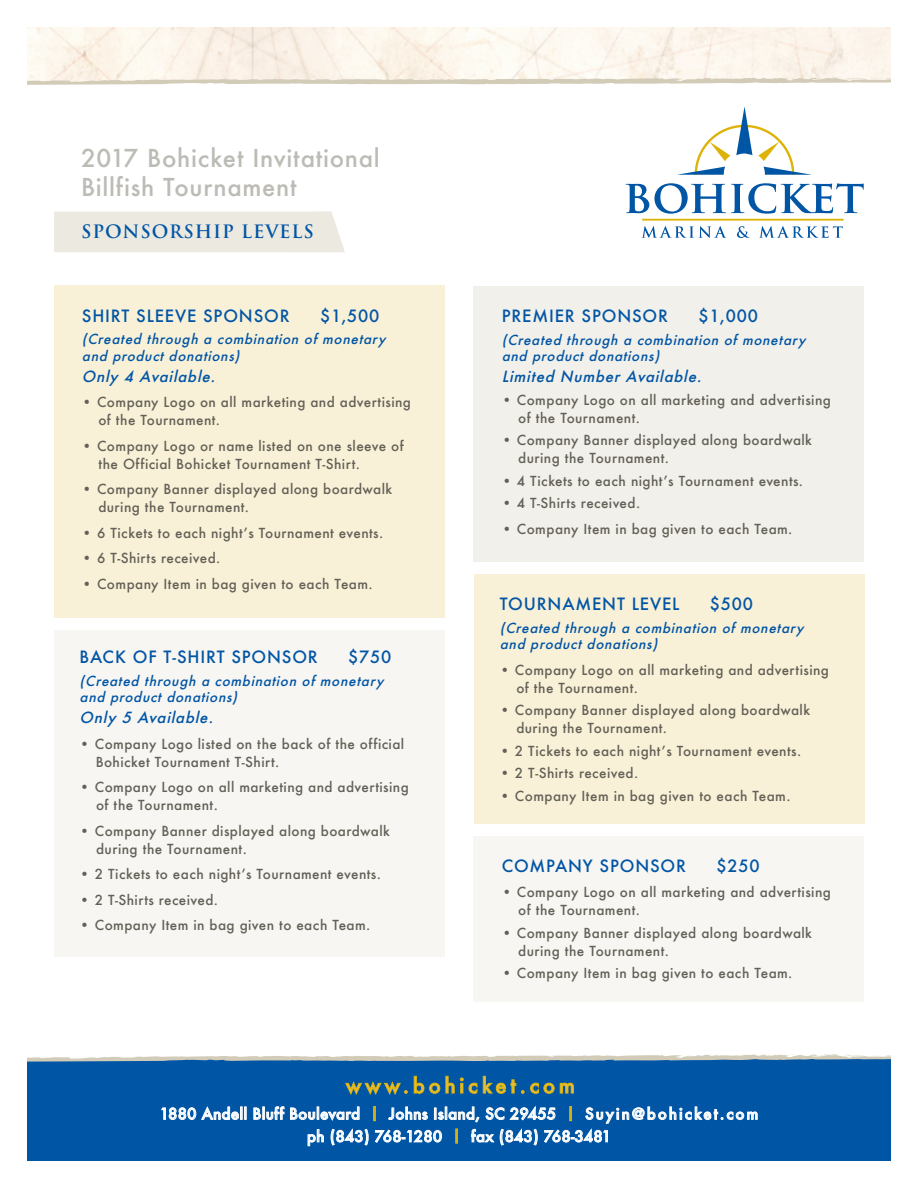
<style>
.page{position:relative;width:918px;height:1188px;background:#fff}
.page>*{position:absolute;margin:0;border:0;box-sizing:border-box;transform-origin:0 0}
.t1{font:500 24px/28.8px "Futura";letter-spacing:.03em;color:#bcbbb5}
.t2{font:700 18px "Trajan Pro";letter-spacing:.05em;color:#0155a5}
.t3{font:500 16.5px "Futura";letter-spacing:.05em;color:#0155a5}
.t4{font:500 15px/22.5px "Futura";letter-spacing:.02em;color:#fff;text-align:center}
.t5{font:italic 500 15px "Futura";color:#0155a5}
.t6{font:500 13.5px/18px "Futura";letter-spacing:.03em;color:#636057}
.t7{font:italic 500 13.5px/16.5px "Futura";color:#0155a5}
.s1{color:#deb308}
</style>
<div class="page">
<div style="left:27px;top:1059px;width:864px;height:102px;background:#0155a5"></div>
<svg style="left:27px;top:1054px;width:864px;height:8px"></svg>
<svg style="left:677px;top:106px;width:135px;height:69px"></svg>
<svg style="left:626px;top:183px;width:238px;height:31px"></svg>
<svg style="left:642px;top:226px;width:84px;height:12px"></svg>
<svg style="left:737px;top:226px;width:13px;height:12px"></svg>
<svg style="left:759px;top:226px;width:84px;height:12px"></svg>
<hr style="left:642px;top:219px;width:202px;height:2px;background:#deb308">
<img style="left:27px;top:27px;width:864px;height:51px">
<svg style="left:27px;top:78px;width:864px;height:7px"></svg>
<div style="left:54px;top:212px;width:291px;height:40px;background:#ece9e0"></div>
<div style="left:474px;top:286px;width:390px;height:276px;background:#f2f0ea"></div>
<div style="left:474px;top:836px;width:390px;height:166px;background:#f7f6f2"></div>
<div style="left:474px;top:574px;width:390px;height:250px;background:#f9f1d7"></div>
<div style="left:54px;top:630px;width:390px;height:327px;background:#f7f6f2"></div>
<svg style="left:162px;top:1108px;width:34px;height:12px"></svg>
<svg style="left:202px;top:1107px;width:44px;height:13px"></svg>
<svg style="left:254px;top:1107px;width:30px;height:13px"></svg>
<svg style="left:290px;top:1107px;width:69px;height:13px"></svg>
<svg style="left:374px;top:1106px;width:1px;height:15px"></svg>
<svg style="left:388px;top:1107px;width:40px;height:13px"></svg>
<svg style="left:434px;top:1107px;width:45px;height:15px"></svg>
<svg style="left:486px;top:1108px;width:18px;height:12px"></svg>
<svg style="left:510px;top:1107px;width:45px;height:13px"></svg>
<svg style="left:570px;top:1106px;width:2px;height:15px"></svg>
<svg style="left:586px;top:1107px;width:171px;height:16px"></svg>
<svg style="left:308px;top:1129px;width:16px;height:17px"></svg>
<svg style="left:331px;top:1129px;width:37px;height:16px"></svg>
<svg style="left:375px;top:1130px;width:67px;height:12px"></svg>
<svg style="left:456px;top:1129px;width:2px;height:14px"></svg>
<svg style="left:471px;top:1129px;width:23px;height:13px"></svg>
<svg style="left:500px;top:1129px;width:37px;height:16px"></svg>
<svg style="left:544px;top:1130px;width:64px;height:12px"></svg>
<svg style="left:346px;top:1076px;width:227px;height:18px"></svg>
<div style="left:54px;top:285px;width:390px;height:333px;background:#f9f1d7"></div>
<h1 class="t1" style="left:81px;top:143px;width:300px">2017 Bohicket Invitational<br>Billfish Tournament</h1>
<h2 class="t2" style="left:81px;top:221px;width:234px">SPONSORSHIP LEVELS</h2>
<p class="t3" style="left:82px;top:304px;width:209px">SHIRT SLEEVE SPONSOR</p>
<p class="t3" style="left:320px;top:304px;width:61px">$1,500</p>
<p class="t7" style="left:82px;top:331px;width:309px">(Created through a combination of monetary and product donations)</p>
<p class="t5" style="left:82px;top:366px;width:139px">Only 4 Available.</p>
<p class="t6" style="left:98px;top:393px;width:314px;text-indent:-16px">• Company Logo on all marketing and advertising of the Tournament.</p>
<p class="t6" style="left:98px;top:436px;width:307px;text-indent:-16px">• Company Logo or name listed on one sleeve of the Official Bohicket Tournament T-Shirt.</p>
<p class="t6" style="left:98px;top:480px;width:295px;text-indent:-16px">• Company Banner displayed along boardwalk during the Tournament.</p>
<p class="t6" style="left:82px;top:523px;width:303px">• 6 Tickets to each night’s Tournament events.</p>
<p class="t6" style="left:82px;top:549px;width:140px">• 6 T-Shirts received.</p>
<p class="t6" style="left:82px;top:574px;width:292px">• Company Item in bag given to each Team.</p>
<p class="t3" style="left:80px;top:646px;width:240px">BACK OF T-SHIRT SPONSOR</p>
<p class="t3" style="left:348px;top:646px;width:45px">$750</p>
<p class="t7" style="left:80px;top:672px;width:309px">(Created through a combination of monetary and product donations)</p>
<p class="t5" style="left:80px;top:707px;width:139px">Only 5 Available.</p>
<p class="t6" style="left:96px;top:735px;width:310px;text-indent:-16px">• Company Logo listed on the back of the official<br>Bohicket Tournament T-Shirt.</p>
<p class="t6" style="left:96px;top:778px;width:314px;text-indent:-16px">• Company Logo on all marketing and advertising of the Tournament.</p>
<p class="t6" style="left:96px;top:822px;width:295px;text-indent:-16px">• Company Banner displayed along boardwalk during the Tournament.</p>
<p class="t6" style="left:80px;top:865px;width:303px">• 2 Tickets to each night’s Tournament events.</p>
<p class="t6" style="left:80px;top:891px;width:140px">• 2 T-Shirts received.</p>
<p class="t6" style="left:80px;top:916px;width:292px">• Company Item in bag given to each Team.</p>
<p class="t3" style="left:502px;top:305px;width:168px">PREMIER SPONSOR</p>
<p class="t3" style="left:698px;top:305px;width:61px">$1,000</p>
<p class="t7" style="left:502px;top:331px;width:309px">(Created through a combination of monetary and product donations)</p>
<p class="t5" style="left:502px;top:367px;width:206px">Limited Number Available.</p>
<p class="t6" style="left:518px;top:391px;width:314px;text-indent:-16px">• Company Logo on all marketing and advertising of the Tournament.</p>
<p class="t6" style="left:518px;top:431px;width:295px;text-indent:-16px">• Company Banner displayed along boardwalk during the Tournament.</p>
<p class="t6" style="left:502px;top:472px;width:303px">• 4 Tickets to each night’s Tournament events.</p>
<p class="t6" style="left:502px;top:494px;width:140px">• 4 T-Shirts received.</p>
<p class="t6" style="left:502px;top:520px;width:292px">• Company Item in bag given to each Team.</p>
<p class="t3" style="left:500px;top:593px;width:181px">TOURNAMENT LEVEL</p>
<p class="t3" style="left:710px;top:593px;width:45px">$500</p>
<p class="t7" style="left:500px;top:619px;width:309px">(Created through a combination of monetary and product donations)</p>
<p class="t6" style="left:516px;top:661px;width:314px;text-indent:-16px">• Company Logo on all marketing and advertising of the Tournament.</p>
<p class="t6" style="left:516px;top:701px;width:295px;text-indent:-16px">• Company Banner displayed along boardwalk during the Tournament.</p>
<p class="t6" style="left:500px;top:742px;width:303px">• 2 Tickets to each night’s Tournament events.</p>
<p class="t6" style="left:500px;top:764px;width:140px">• 2 T-Shirts received.</p>
<p class="t6" style="left:500px;top:787px;width:292px">• Company Item in bag given to each Team.</p>
<p class="t3" style="left:502px;top:855px;width:186px">COMPANY SPONSOR</p>
<p class="t3" style="left:716px;top:855px;width:45px">$250</p>
<p class="t6" style="left:518px;top:883px;width:314px;text-indent:-16px">• Company Logo on all marketing and advertising of the Tournament.</p>
<p class="t6" style="left:518px;top:924px;width:295px;text-indent:-16px">• Company Banner displayed along boardwalk during the Tournament.</p>
<p class="t6" style="left:502px;top:964px;width:292px">• Company Item in bag given to each Team.</p>
<p class="t4" style="left:160px;top:1102px;width:600px">1880 Andell Bluff Boulevard <span class="s1">|</span> Johns Island, SC 29455 <span class="s1">|</span> Suyin@bohicket.com ph (843) 768-1280 <span class="s1">|</span> fax (843) 768-3481</p>
</div>
